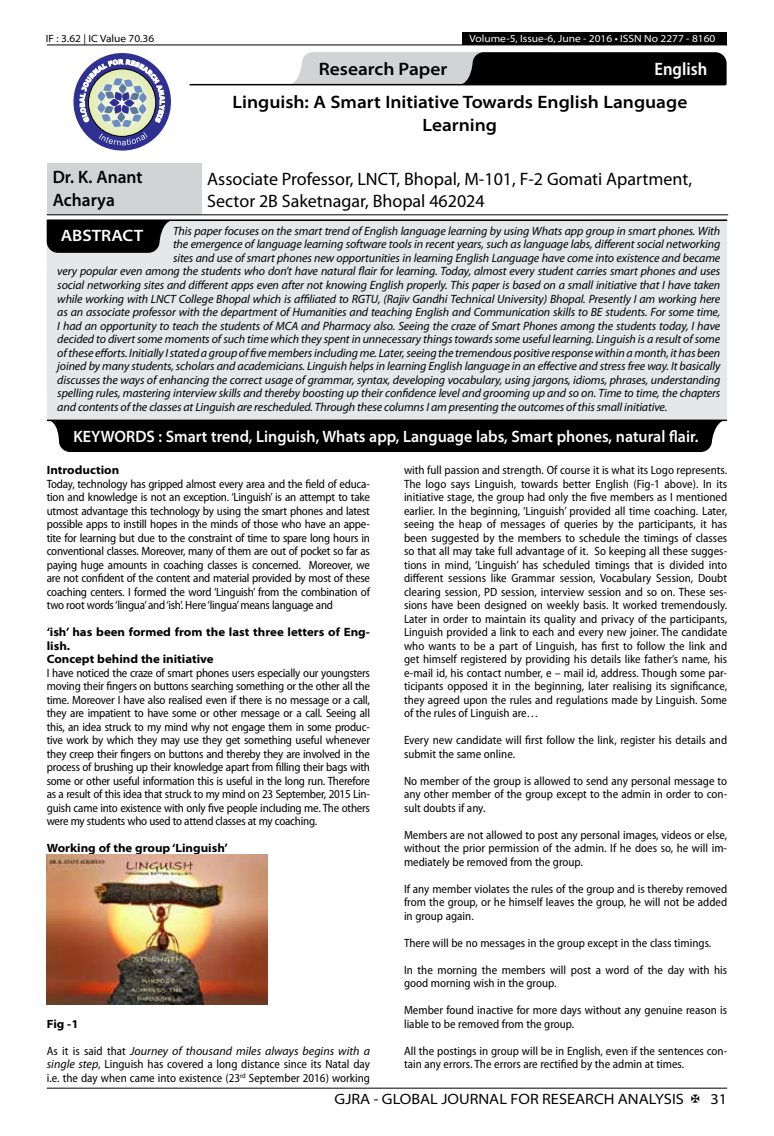
<style>
.page{position:relative;width:774px;height:1136px;background:#fff}
.page>*{position:absolute;margin:0;border:0;box-sizing:border-box;transform-origin:0 0}
.t1{font:18px/21.6px "Myriad Pro";color:#000}
.t2{font:600 semi-expanded 18px/23.4px "Myriad Pro";color:#000;text-align:center}
.t3{font:600 semi-expanded 18px/23.4px "Myriad Pro";color:#000;scale:.9 1}
.t4{font:600 semi-condensed 18px "Myriad Pro";color:#fff}
.t5{font:600 semi-expanded 16.5px "Myriad Pro";color:#fff;scale:.9 1}
.t6{font:600 semi-expanded 16.5px "Myriad Pro";color:#fff}
.t7{font:semi-expanded 15px "Myriad Pro";color:#000}
.t8{font:semi-condensed 12px/13.5px "Myriad Pro";color:#000;text-align:justify}
.t9{font:italic 12px "Myriad Pro";letter-spacing:-.01em;color:#000}
.t10{font:700 semi-expanded 12px/13.5px "Myriad Pro";color:#000}
.t11{font:semi-expanded 10.5px "Myriad Pro";color:#fff}
.t12{font:semi-expanded 10.5px "Myriad Pro";color:#000}
.s1{font-style:italic;font-stretch:normal}
</style>
<div class="page">
<hr style="left:47px;top:1087px;width:680px;height:1px;background:#000">
<div style="left:462px;top:32px;width:265px;height:13px;background:#000"></div>
<hr style="left:47px;top:45px;width:680px;height:1px;background:#000">
<svg style="left:288px;top:52px;width:439px;height:33px;background:#5a5a5b"></svg>
<hr style="left:190px;top:84px;width:535px;height:1px;background:#000">
<div style="left:73px;top:53px;width:98px;height:97px;background:#2e3092;border-radius:50%"></div>
<svg style="left:80px;top:59px;width:85px;height:86px"></svg>
<div style="left:47px;top:163px;width:154px;height:52px;background:#d1d3d4"></div>
<hr style="left:47px;top:214px;width:154px;height:1px;background:#000">
<hr style="left:201px;top:214px;width:527px;height:1px;background:#000">
<div style="left:47px;top:219px;width:680px;height:201px;background:#e6e7e8"></div>
<hr style="left:47px;top:219px;width:680px;height:2px;background:#000">
<svg style="left:47px;top:221px;width:123px;height:32px;background:#131314"></svg>
<hr style="left:48px;top:419px;width:678px;height:2px;background:#000">
<div style="left:47px;top:420px;width:679px;height:32px;background:#000"></div>
<img style="left:47px;top:854px;width:221px;height:149px">
<p class="t12" style="left:46px;top:32px;width:110px">IF : 3.62 | IC Value 70.36</p>
<p class="t11" style="left:469px;top:32px;width:247px">Volume-5, Issue-6, June - 2016 • ISSN No 2277 - 8160</p>
<h1 class="t2" style="left:319px;top:58px;width:130px">Research Paper</h1>
<h1 class="t4" style="left:654px;top:59px;width:54px">English</h1>
<h1 class="t2" style="left:232px;top:91px;width:456px">Linguish: A Smart Initiative Towards English Language<br>Learning</h1>
<h1 class="t3" style="left:53px;top:165px;width:101px">Dr. K. Anant<br>Acharya</h1>
<h1 class="t1" style="left:207px;top:168px;width:486px">Associate Professor, LNCT, Bhopal, M-101, F-2 Gomati Apartment,<br>Sector 2B Saketnagar, Bhopal 462024</h1>
<p class="t9" style="left:173px;top:224px;width:549px">This paper focuses on the smart trend of English language learning by using Whats app group in smart phones. With</p>
<p class="t9" style="left:173px;top:238px;width:549px">the emergence of language learning software tools in recent years, such as language labs, different social networking</p>
<p class="t9" style="left:173px;top:251px;width:549px">sites and use of smart phones new opportunities in learning English Language have come into existence and became</p>
<p class="t9" style="left:57px;top:265px;width:664px">very popular even among the students who don’t have natural flair for learning. Today, almost every student carries smart phones and uses</p>
<p class="t9" style="left:57px;top:278px;width:664px">social networking sites and different apps even after not knowing English properly. This paper is based on a small initiative that I have taken</p>
<p class="t9" style="left:57px;top:292px;width:664px">while working with LNCT College Bhopal which is affiliated to RGTU, (Rajiv Gandhi Technical University) Bhopal. Presently I am working here</p>
<p class="t9" style="left:57px;top:305px;width:664px">as an associate professor with the department of Humanities and teaching English and Communication skills to BE students. For some time,</p>
<p class="t9" style="left:57px;top:319px;width:664px">I had an opportunity to teach the students of MCA and Pharmacy also. Seeing the craze of Smart Phones among the students today, I have</p>
<p class="t9" style="left:57px;top:332px;width:664px">decided to divert some moments of such time which they spent in unnecessary things towards some useful learning. Linguish is a result of some</p>
<p class="t9" style="left:57px;top:346px;width:664px">of these efforts. Initially I stated a group of five members including me. Later, seeing the tremendous positive response within a month, it has been</p>
<p class="t9" style="left:57px;top:359px;width:664px">joined by many students, scholars and academicians. Linguish helps in learning English language in an effective and stress free way. It basically</p>
<p class="t9" style="left:57px;top:373px;width:664px">discusses the ways of enhancing the correct usage of grammar, syntax, developing vocabulary, using jargons, idioms, phrases, understanding</p>
<p class="t9" style="left:57px;top:386px;width:664px">spelling rules, mastering interview skills and thereby boosting up their confidence level and grooming up and so on. Time to time, the chapters</p>
<p class="t9" style="left:57px;top:400px;width:611px">and contents of the classes at Linguish are rescheduled. Through these columns I am presenting the outcomes of this small initiative.</p>
<h2 class="t6" style="left:61px;top:226px;width:84px">ABSTRACT</h2>
<h2 class="t5" style="left:73px;top:427px;width:696px">KEYWORDS : Smart trend, Linguish, Whats app, Language labs, Smart phones, natural flair.</h2>
<p class="t10" style="left:47px;top:463px;width:74px">Introduction</p>
<p class="t8" style="left:47px;top:477px;width:325px">Today, technology has gripped almost every area and the field of educa&shy;tion and knowledge is not an exception. ‘Linguish’ is an attempt to take utmost advantage this technology by using the smart phones and latest possible apps to instill hopes in the minds of those who have an appe&shy;tite for learning but due to the constraint of time to spare long hours in conventional classes. Moreover, many of them are out of pocket so far as paying huge amounts in coaching classes is concerned. Moreover, we are not confident of the content and material provided by most of these coaching centers. I formed the word ‘Linguish’ from the combination of two root words ‘lingua’ and ‘ish’. Here ‘lingua’ means language and</p>
<p class="t10" style="left:47px;top:625px;width:325px">‘ish’ has been formed from the last three letters of Eng&shy;lish.<br>Concept behind the initiative</p>
<p class="t8" style="left:47px;top:666px;width:325px">I have noticed the craze of smart phones users especially our youngsters moving their fingers on buttons searching something or the other all the time. Moreover I have also realised even if there is no message or a call, they are impatient to have some or other message or a call. Seeing all this, an idea struck to my mind why not engage them in some produc&shy;tive work by which they may use they get something useful whenever they creep their fingers on buttons and thereby they are involved in the process of brushing up their knowledge apart from filling their bags with some or other useful information this is useful in the long run. Therefore as a result of this idea that struck to my mind on 23 September, 2015 Lin&shy;guish came into existence with only five people including me. The others were my students who used to attend classes at my coaching.</p>
<p class="t10" style="left:47px;top:841px;width:183px">Working of the group ‘Linguish’</p>
<p class="t8" style="left:404px;top:463px;width:325px">with full passion and strength. Of course it is what its Logo represents.<br>The logo says Linguish, towards better English (Fig-1 above). In its initiative stage, the group had only the five members as I mentioned earlier. In the beginning, ‘Linguish’ provided all time coaching. Later, seeing the heap of messages of queries by the participants, it has been suggested by the members to schedule the timings of classes so that all may take full advantage of it. So keeping all these sugges&shy;tions in mind, ‘Linguish’ has scheduled timings that is divided into different sessions like Grammar session, Vocabulary Session, Doubt clearing session, PD session, interview session and so on. These ses&shy;sions have been designed on weekly basis. It worked tremendously.<br>Later in order to maintain its quality and privacy of the participants, Linguish provided a link to each and every new joiner. The candidate who wants to be a part of Linguish, has first to follow the link and get himself registered by providing his details like father’s name, his e-mail id, his contact number, e – mail id, address. Though some par&shy;ticipants opposed it in the beginning, later realising its significance, they agreed upon the rules and regulations made by Linguish. Some of the rules of Linguish are…</p>
<p class="t8" style="left:404px;top:733px;width:325px">Every new candidate will first follow the link, register his details and submit the same online.</p>
<p class="t8" style="left:404px;top:774px;width:325px">No member of the group is allowed to send any personal message to any other member of the group except to the admin in order to con&shy;sult doubts if any.</p>
<p class="t8" style="left:404px;top:828px;width:325px">Members are not allowed to post any personal images, videos or else, without the prior permission of the admin. If he does so, he will im&shy;mediately be removed from the group.</p>
<p class="t8" style="left:404px;top:882px;width:325px">If any member violates the rules of the group and is thereby removed from the group, or he himself leaves the group, he will not be added in group again.</p>
<p class="t8" style="left:404px;top:936px;width:309px">There will be no messages in the group except in the class timings.</p>
<p class="t8" style="left:404px;top:963px;width:325px">In the morning the members will post a word of the day with his good morning wish in the group.</p>
<p class="t8" style="left:404px;top:1003px;width:325px">Member found inactive for more days without any genuine reason is liable to be removed from the group.</p>
<p class="t8" style="left:404px;top:1044px;width:325px">All the postings in group will be in English, even if the sentences con&shy;tain any errors. The errors are rectified by the admin at times.</p>
<p class="t10" style="left:47px;top:1017px;width:33px">Fig -1</p>
<p class="t8" style="left:47px;top:1044px;width:325px">As it is said that <span class="s1">Journey of thousand miles always begins with a single step</span>, Linguish has covered a long distance since its Natal day i.e. the day when came into existence (23<sup>rd</sup> September 2016) working</p>
<p class="t7" style="left:335px;top:1090px;width:351px">GJRA - GLOBAL JOURNAL FOR RESEARCH ANALYSIS</p>
<p class="t7" style="left:710px;top:1090px;width:18px">31</p>
</div>
